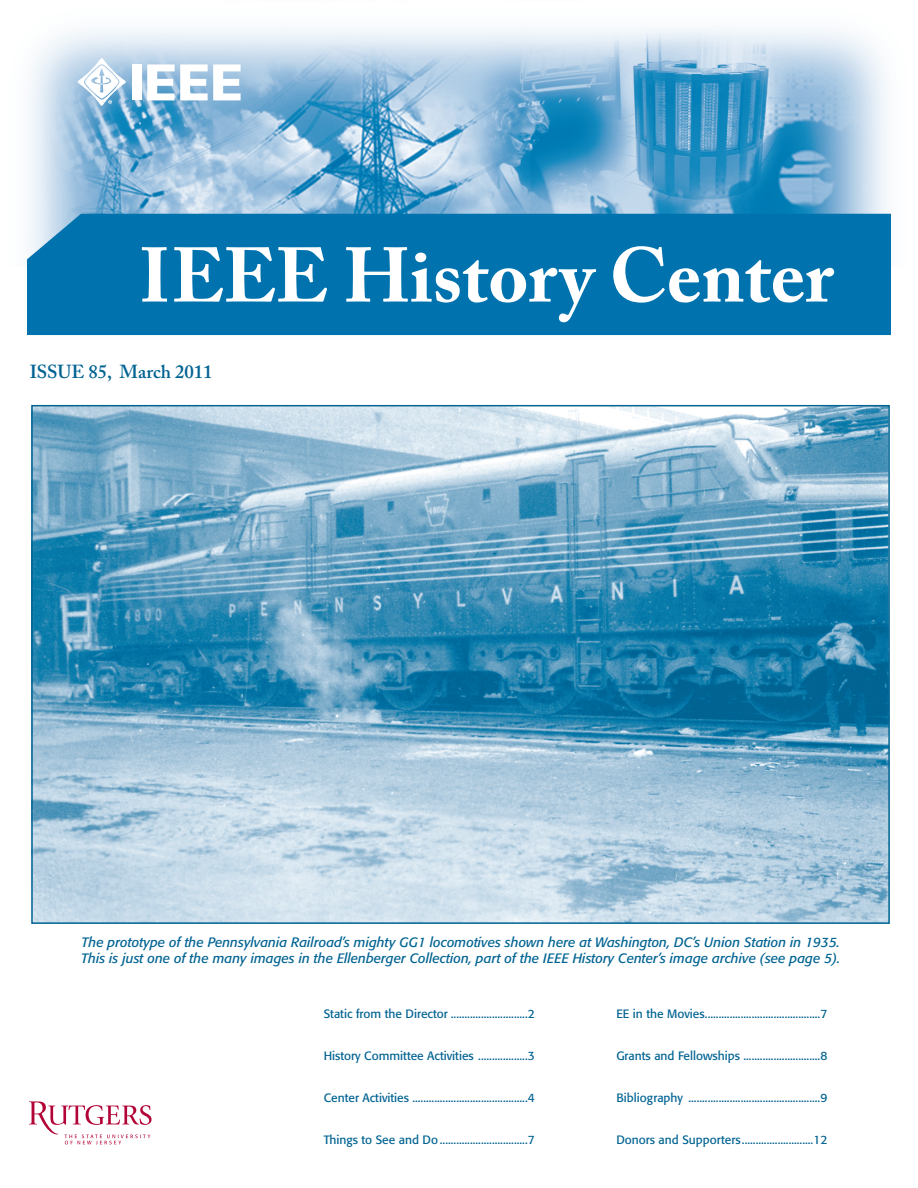
<style>
.page{position:relative;width:918px;height:1188px;background:#fff}
.page>*{position:absolute;margin:0;border:0;box-sizing:border-box;transform-origin:0 0}
.t1{font:76.5px "Adobe Caslon Pro Bold+FEJDZK";color:#fff}
.t2{font:600 18.75px "Adobe Caslon Pro";color:#016392}
.t3{font:italic 13.5px/16.2px "Formata";color:#016392}
.t4{font:12px "Formata";color:#016392}
</style>
<div class="page">
<img style="left:30px;top:28px;width:861px;height:186px">
<div style="left:27px;top:214px;width:864px;height:121px;background:#0073ae"></div>
<div style="left:132px;top:64px;width:10px;height:36px;background:#fff"></div>
<svg style="left:146px;top:60px;width:95px;height:40px"></svg>
<svg style="left:76px;top:54px;width:50px;height:51px"></svg>
<svg style="left:29px;top:1101px;width:123px;height:43px"></svg>
<img style="left:33px;top:407px;width:855px;height:515px">
<h1 class="t1" style="left:139px;top:230px;width:696px">IEEE History Center</h1>
<h2 class="t2" style="left:30px;top:365px;width:184px">ISSUE 85, March 2011</h2>
<p class="t3" style="left:81px;top:935px;width:761px">The prototype of the Pennsylvania Railroad’s mighty GG1 locomotives shown here at Washington, DC’s Union Station in 1935.<br>This is just one of the many images in the Ellenberger Collection, part of the IEEE History Center’s image archive (see page 5).</p>
<p class="t4" style="left:324px;top:1008px;width:212px">Static from the Director ............................2</p>
<p class="t4" style="left:324px;top:1050px;width:212px">History Committee Activities ..................3</p>
<p class="t4" style="left:324px;top:1092px;width:212px">Center Activities ..........................................4</p>
<p class="t4" style="left:324px;top:1134px;width:212px">Things to See and Do ................................7</p>
<p class="t4" style="left:616px;top:1008px;width:212px">EE in the Movies..........................................7</p>
<p class="t4" style="left:616px;top:1050px;width:212px">Grants and Fellowships ............................8</p>
<p class="t4" style="left:616px;top:1092px;width:212px">Bibliography ................................................9</p>
<p class="t4" style="left:616px;top:1134px;width:212px">Donors and Supporters..........................12</p>
</div>
